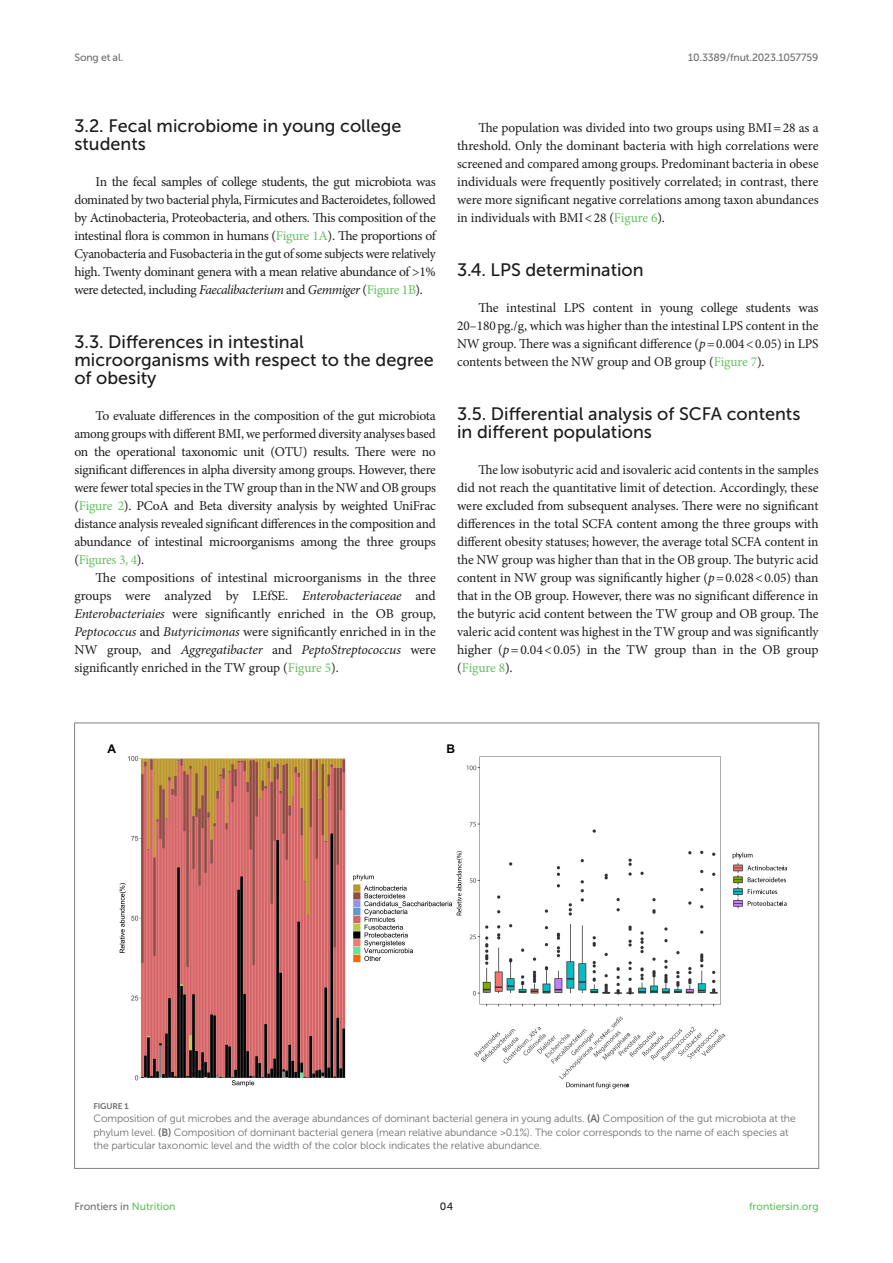
<style>
.page{position:relative;width:893px;height:1263px;background:#fff}
.page>*{position:absolute;margin:0;border:0;box-sizing:border-box;transform-origin:0 0}
.HEAD_2{font:18px/18px "Museo Sans 500";color:#1b1c1b}
.TEXT_FLUSH{font:13.5px/18px "Minion Pro";letter-spacing:-.02em;color:#1b1c1b;text-align:justify}
.TEXT{font:13.5px/18px "Minion Pro";letter-spacing:-.005em;color:#1b1c1b;text-align:justify}
.t1{font:700 12px "Arial";color:#000}
.FIG_LEG{font:10.5px/13.5px "Museo Sans 300";letter-spacing:-.01em;color:#706f70}
.t2{font:10.5px "Museo Sans 500";letter-spacing:-.015em;color:#706f70}
.t3{font:10.5px "Museo Sans 500";color:#65c161}
.t4{font:10.5px "Museo Sans 500";color:#1b1c1b}
.FIG_HD{font:8.25px "Museo Sans 700";letter-spacing:-.01em;color:#706f70}
.s1{color:#65c161}
.s2{font-style:italic}
.s3{font-family:"Museo Sans 700"}
</style>
<div class="page">
<img style="left:119px;top:756px;width:669px;height:333px">
<p class="t2" style="left:74px;top:51px;width:50px">Song et al.</p>
<p class="t2" style="left:688px;top:51px;width:132px">10.3389/fnut.2023.1057759</p>
<p class="HEAD_2" style="left:74px;top:117px;width:329px">3.2. Fecal microbiome in young college students</p>
<p class="TEXT_FLUSH" style="left:74px;top:173px;width:363px;text-indent:21px">In the fecal samples of college students, the gut microbiota was dominated by two bacterial phyla, Firmicutes and Bacteroidetes, followed by Actinobacteria, Proteobacteria, and others. This composition of the intestinal flora is common in humans (<span class="s1">Figure 1A</span>). The proportions of Cyanobacteria and Fusobacteria in the gut of some subjects were relatively high. Twenty dominant genera with a mean relative abundance of &gt;1% were detected, including <span class="s2">Faecalibacterium</span> and <span class="s2">Gemmiger</span> (<span class="s1">Figure 1B</span>).</p>
<p class="HEAD_2" style="left:74px;top:333px;width:361px">3.3. Differences in intestinal microorganisms with respect to the degree of obesity</p>
<p class="TEXT_FLUSH" style="left:74px;top:407px;width:363px;text-indent:21px">To evaluate differences in the composition of the gut microbiota among groups with different BMI, we performed diversity analyses based on the operational taxonomic unit (OTU) results. There were no significant differences in alpha diversity among groups. However, there were fewer total species in the TW group than in the NW and OB groups (<span class="s1">Figure 2</span>). PCoA and Beta diversity analysis by weighted UniFrac distance analysis revealed significant differences in the composition and abundance of intestinal microorganisms among the three groups (<span class="s1">Figures 3, 4</span>).</p>
<p class="TEXT" style="left:74px;top:569px;width:363px;text-indent:21px">The compositions of intestinal microorganisms in the three groups were analyzed by LEfSE. <span class="s2">Enterobacteriaceae</span> and <span class="s2">Enterobacteriaies</span> were significantly enriched in the OB group, <span class="s2">Peptococcus</span> and <span class="s2">Butyricimonas</span> were significantly enriched in in the NW group, and <span class="s2">Aggregatibacter</span> and <span class="s2">PeptoStreptococcus</span> were significantly enriched in the TW group (<span class="s1">Figure 5</span>).</p>
<p class="TEXT" style="left:457px;top:119px;width:363px;text-indent:21px">The population was divided into two groups using BMI=28 as a threshold. Only the dominant bacteria with high correlations were screened and compared among groups. Predominant bacteria in obese individuals were frequently positively correlated; in contrast, there were more significant negative correlations among taxon abundances in individuals with BMI&lt;28 (<span class="s1">Figure 6</span>).</p>
<p class="HEAD_2" style="left:457px;top:261px;width:188px">3.4. LPS determination</p>
<p class="TEXT_FLUSH" style="left:457px;top:299px;width:363px;text-indent:21px">The intestinal LPS content in young college students was 20–180pg./g, which was higher than the intestinal LPS content in the NW group. There was a significant difference (<span class="s2">p</span>=0.004&lt;0.05) in LPS contents between the NW group and OB group (<span class="s1">Figure 7</span>).</p>
<p class="HEAD_2" style="left:457px;top:405px;width:345px">3.5. Differential analysis of SCFA contents in different populations</p>
<p class="TEXT_FLUSH" style="left:457px;top:461px;width:363px;text-indent:21px">The low isobutyric acid and isovaleric acid contents in the samples did not reach the quantitative limit of detection. Accordingly, these were excluded from subsequent analyses. There were no significant differences in the total SCFA content among the three groups with different obesity statuses; however, the average total SCFA content in the NW group was higher than that in the OB group. The butyric acid content in NW group was significantly higher (<span class="s2">p</span>=0.028&lt;0.05) than that in the OB group. However, there was no significant difference in the butyric acid content between the TW group and OB group. The valeric acid content was highest in the TW group and was significantly higher (<span class="s2">p</span>=0.04&lt;0.05) in the TW group than in the OB group (<span class="s1">Figure 8</span>).</p>
<p class="t1" style="left:108px;top:741px;width:10px">A</p>
<p class="t1" style="left:447px;top:741px;width:10px">B</p>
<p class="FIG_HD" style="left:94px;top:1101px;width:37px">FIGURE 1</p>
<p class="FIG_LEG" style="left:94px;top:1112px;width:704px">Composition of gut microbes and the average abundances of dominant bacterial genera in young adults. <span class="s3">(A)</span> Composition of the gut microbiota at the phylum level. <span class="s3">(B)</span> Composition of dominant bacterial genera (mean relative abundance &gt;0.1%). The color corresponds to the name of each species at the particular taxonomic level and the width of the color block indicates the relative abundance.</p>
<p class="t2" style="left:74px;top:1200px;width:103px">Frontiers in <span class="s1">Nutrition</span></p>
<p class="t4" style="left:440px;top:1200px;width:15px">04</p>
<p class="t3" style="left:749px;top:1200px;width:71px">frontiersin.org</p>
</div>
